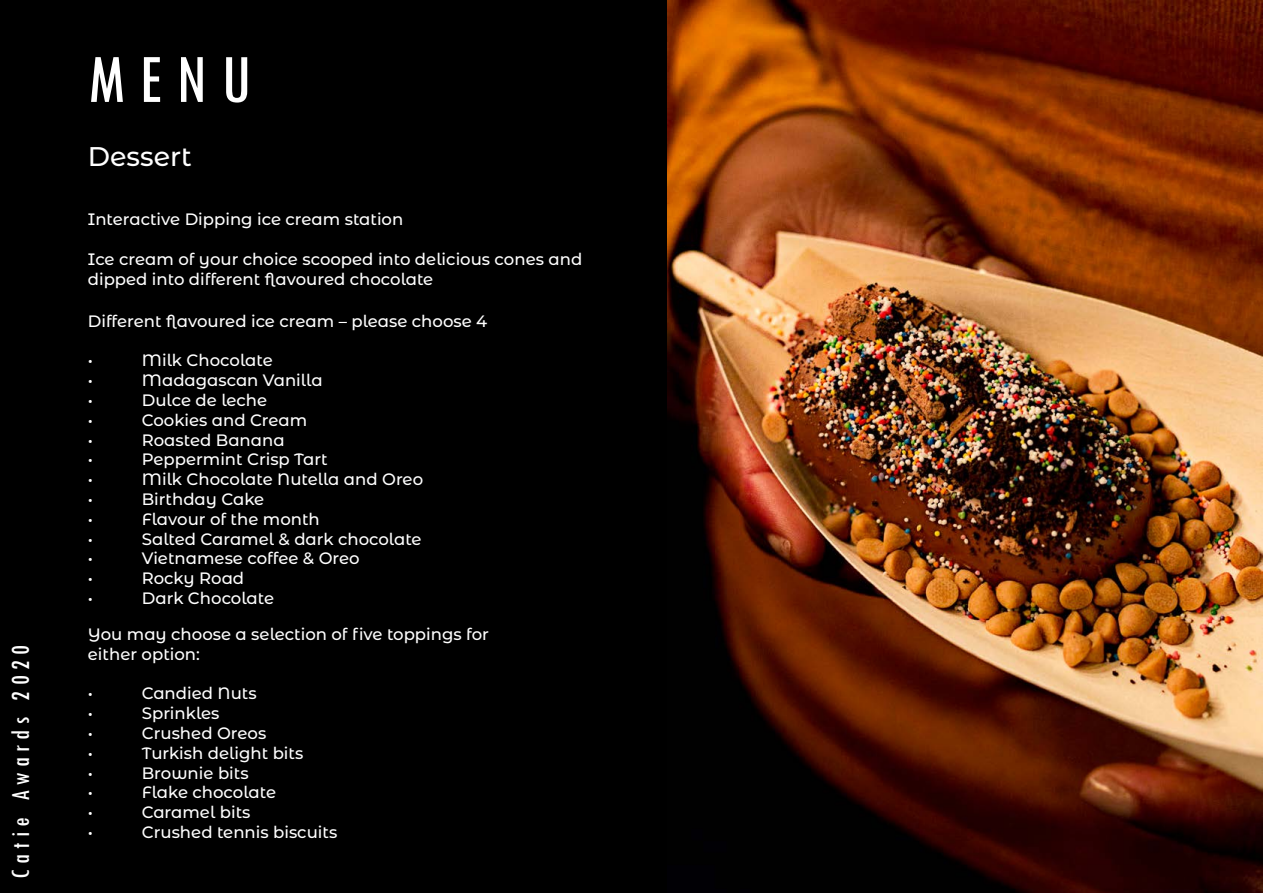
<style>
.page{position:relative;width:1263px;height:893px;background:#fff}
.page>*{position:absolute;margin:0;border:0;box-sizing:border-box;transform-origin:0 0}
.t1{font:condensed 72px "Tw Cen";color:#fff}
.t2{font:condensed 27px "Tw Cen";letter-spacing:.2em;color:#fff}
.t3{font:500 27px "Montserrat Alternates";color:#fff}
.t4{font:500 16.5px/19.8px "Montserrat Alternates";color:#fff}
</style>
<div class="page">
<div style="left:0;top:1px;width:1263px;height:892px;background:#000"></div>
<img style="left:667px;top:1px;width:596px;height:892px">
<h2 class="t2" style="left:4px;top:879px;width:236px;rotate:-90deg">Catie Awards 2020</h2>
<h1 class="t1" style="left:88px;top:36px;width:165px">MENU</h1>
<h2 class="t3" style="left:88px;top:138px;width:105px">Dessert</h2>
<p class="t4" style="left:88px;top:209px;width:317px">Interactive Dipping ice cream station</p>
<p class="t4" style="left:88px;top:249px;width:496px">Ice cream of your choice scooped into delicious cones and dipped into different flavoured chocolate</p>
<p class="t4" style="left:88px;top:310px;width:401px">Different flavoured ice cream – please choose 4</p>
<p class="t4" style="left:88px;top:350px;width:7px">•</p>
<p class="t4" style="left:142px;top:350px;width:132px">Milk Chocolate</p>
<p class="t4" style="left:88px;top:370px;width:7px">•</p>
<p class="t4" style="left:142px;top:370px;width:182px">Madagascan Vanilla</p>
<p class="t4" style="left:88px;top:390px;width:7px">•</p>
<p class="t4" style="left:142px;top:390px;width:127px">Dulce de leche</p>
<p class="t4" style="left:88px;top:409px;width:7px">•</p>
<p class="t4" style="left:142px;top:409px;width:167px">Cookies and Cream</p>
<p class="t4" style="left:88px;top:429px;width:7px">•</p>
<p class="t4" style="left:142px;top:429px;width:144px">Roasted Banana</p>
<p class="t4" style="left:88px;top:449px;width:7px">•</p>
<p class="t4" style="left:142px;top:449px;width:187px">Peppermint Crisp Tart</p>
<p class="t4" style="left:88px;top:469px;width:7px">•</p>
<p class="t4" style="left:142px;top:469px;width:283px">Milk Chocolate Nutella and Oreo</p>
<p class="t4" style="left:88px;top:489px;width:7px">•</p>
<p class="t4" style="left:142px;top:489px;width:124px">Birthday Cake</p>
<p class="t4" style="left:88px;top:508px;width:7px">•</p>
<p class="t4" style="left:142px;top:508px;width:180px">Flavour of the month</p>
<p class="t4" style="left:88px;top:528px;width:7px">•</p>
<p class="t4" style="left:142px;top:528px;width:281px">Salted Caramel &amp; dark chocolate</p>
<p class="t4" style="left:88px;top:548px;width:7px">•</p>
<p class="t4" style="left:142px;top:548px;width:219px">Vietnamese coffee &amp; Oreo</p>
<p class="t4" style="left:88px;top:568px;width:7px">•</p>
<p class="t4" style="left:142px;top:568px;width:104px">Rocky Road</p>
<p class="t4" style="left:88px;top:588px;width:7px">•</p>
<p class="t4" style="left:88px;top:579px;width:403px;line-height:36px;text-indent:54px">Dark Chocolate<br>You may choose a selection of five toppings for</p>
<p class="t4" style="left:88px;top:643px;width:114px">either option:</p>
<p class="t4" style="left:88px;top:683px;width:7px">•</p>
<p class="t4" style="left:142px;top:683px;width:116px">Candied Nuts</p>
<p class="t4" style="left:88px;top:703px;width:7px">•</p>
<p class="t4" style="left:142px;top:703px;width:79px">Sprinkles</p>
<p class="t4" style="left:88px;top:723px;width:7px">•</p>
<p class="t4" style="left:142px;top:723px;width:126px">Crushed Oreos</p>
<p class="t4" style="left:88px;top:742px;width:7px">•</p>
<p class="t4" style="left:142px;top:742px;width:163px">Turkish delight bits</p>
<p class="t4" style="left:88px;top:762px;width:7px">•</p>
<p class="t4" style="left:142px;top:762px;width:108px">Brownie bits</p>
<p class="t4" style="left:88px;top:782px;width:7px">•</p>
<p class="t4" style="left:142px;top:782px;width:136px">Flake chocolate</p>
<p class="t4" style="left:88px;top:802px;width:7px">•</p>
<p class="t4" style="left:142px;top:802px;width:110px">Caramel bits</p>
<p class="t4" style="left:88px;top:822px;width:7px">•</p>
<p class="t4" style="left:142px;top:822px;width:197px">Crushed tennis biscuits</p>
</div>
